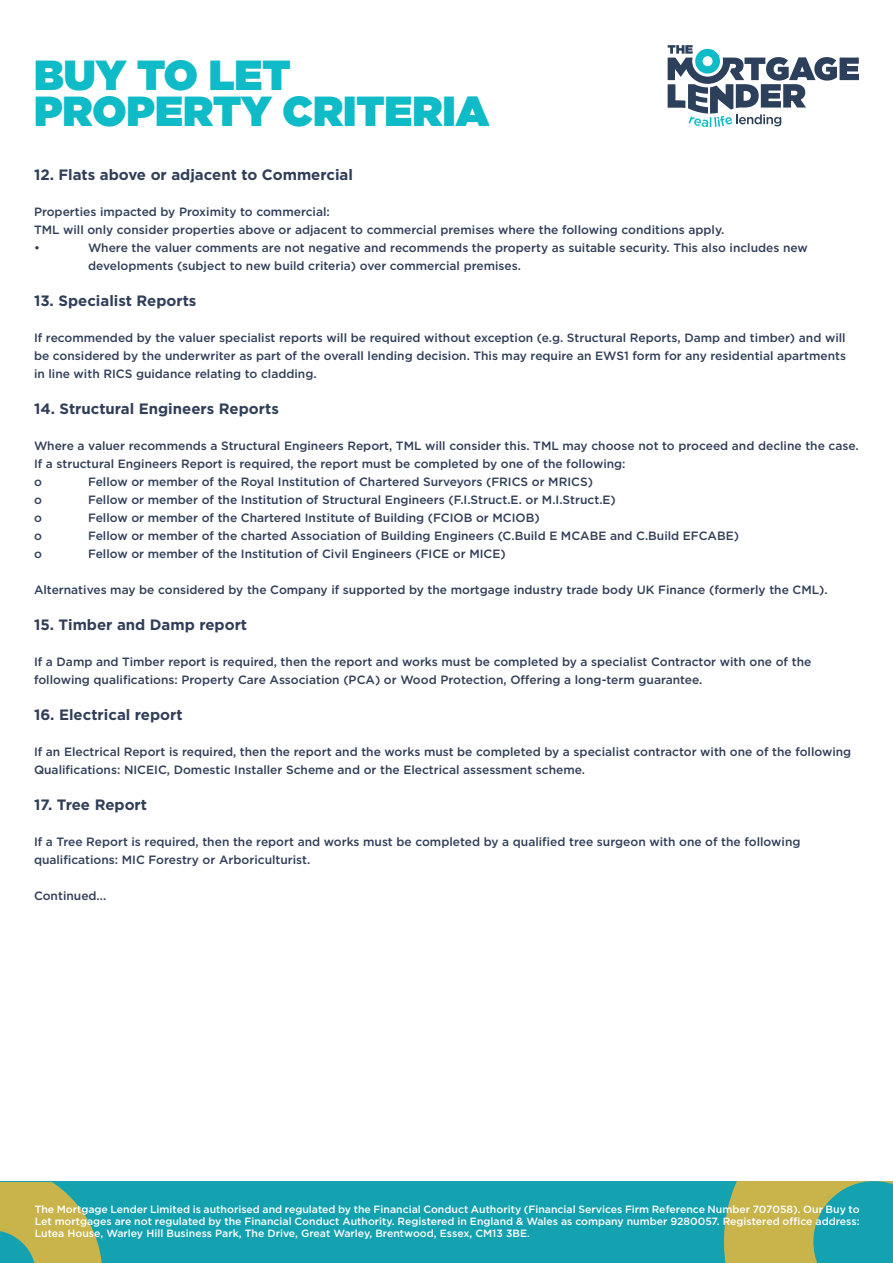
<style>
.page{position:relative;width:893px;height:1263px;background:#fff}
.page>*{position:absolute;margin:0;border:0;box-sizing:border-box;transform-origin:0 0}
.t1{font:900 42px "Gotham";color:#0fbbc6}
.t2{font:700 15px "Gotham";color:#303e58}
.t3{font:500 12px/18px "Gotham";color:#303e58}
.t4{font:500 10.5px/12px "Gotham";color:#fff;text-align:justify}
</style>
<div class="page">
<svg style="left:668px;top:45px;width:191px;height:82px"></svg>
<svg style="left:0;top:1182px;width:893px;height:81px;background:#36a59c"></svg>
<p class="t1" style="left:34px;top:45px;width:258px">BUY TO LET</p>
<p class="t1" style="left:34px;top:81px;width:457px">PROPERTY CRITERIA</p>
<p class="t2" style="left:34px;top:165px;width:320px">12. Flats above or adjacent to Commercial</p>
<p class="t3" style="left:34px;top:203px;width:297px">Properties impacted by Proximity to commercial:</p>
<p class="t3" style="left:34px;top:221px;width:692px">TML will only consider properties above or adjacent to commercial premises where the following conditions apply.</p>
<p class="t3" style="left:34px;top:239px;width:7px">•</p>
<p class="t3" style="left:88px;top:239px;width:721px">Where the valuer comments are not negative and recommends the property as suitable security. This also includes new developments (subject to new build criteria) over commercial premises.</p>
<p class="t2" style="left:34px;top:291px;width:164px">13. Specialist Reports</p>
<p class="t3" style="left:34px;top:329px;width:814px;text-align:justify">If recommended by the valuer specialist reports will be required without exception (e.g. Structural Reports, Damp and timber) and will be considered by the underwriter as part of the overall lending decision. This may require an EWS1 form for any residential apartments in line with RICS guidance relating to cladding.</p>
<p class="t2" style="left:34px;top:399px;width:246px">14. Structural Engineers Reports</p>
<p class="t3" style="left:34px;top:437px;width:826px">Where a valuer recommends a Structural Engineers Report, TML will consider this. TML may choose not to proceed and decline the case.<br>If a structural Engineers Report is required, the report must be completed by one of the following:</p>
<p class="t3" style="left:34px;top:473px;width:9px">o</p>
<p class="t3" style="left:88px;top:473px;width:506px">Fellow or member of the Royal Institution of Chartered Surveyors (FRICS or MRICS)</p>
<p class="t3" style="left:34px;top:491px;width:9px">o</p>
<p class="t3" style="left:88px;top:491px;width:529px">Fellow or member of the Institution of Structural Engineers (F.I.Struct.E. or M.I.Struct.E)</p>
<p class="t3" style="left:34px;top:509px;width:9px">o</p>
<p class="t3" style="left:88px;top:509px;width:453px">Fellow or member of the Chartered Institute of Building (FCIOB or MCIOB)</p>
<p class="t3" style="left:34px;top:527px;width:9px">o</p>
<p class="t3" style="left:88px;top:527px;width:652px">Fellow or member of the charted Association of Building Engineers (C.Build E MCABE and C.Build EFCABE)</p>
<p class="t3" style="left:34px;top:545px;width:9px">o</p>
<p class="t3" style="left:88px;top:545px;width:419px">Fellow or member of the Institution of Civil Engineers (FICE or MICE)</p>
<p class="t3" style="left:34px;top:581px;width:795px">Alternatives may be considered by the Company if supported by the mortgage industry trade body UK Finance (formerly the CML).</p>
<p class="t2" style="left:34px;top:615px;width:215px">15. Timber and Damp report</p>
<p class="t3" style="left:34px;top:653px;width:779px">If a Damp and Timber report is required, then the report and works must be completed by a specialist Contractor with one of the following qualifications: Property Care Association (PCA) or Wood Protection, Offering a long-term guarantee.</p>
<p class="t2" style="left:34px;top:705px;width:150px">16. Electrical report</p>
<p class="t3" style="left:34px;top:743px;width:819px">If an Electrical Report is required, then the report and the works must be completed by a specialist contractor with one of the following<br>Qualifications: NICEIC, Domestic Installer Scheme and or the Electrical assessment scheme.</p>
<p class="t2" style="left:34px;top:795px;width:115px">17. Tree Report</p>
<p class="t3" style="left:34px;top:833px;width:768px">If a Tree Report is required, then the report and works must be completed by a qualified tree surgeon with one of the following qualifications: MIC Forestry or Arboriculturist.</p>
<p class="t3" style="left:34px;top:887px;width:74px">Continued...</p>
<p class="t4" style="left:35px;top:1203px;width:826px">The Mortgage Lender Limited is authorised and regulated by the Financial Conduct Authority (Financial Services Firm Reference Number 707058). Our Buy to Let mortgages are not regulated by the Financial Conduct Authority. Registered in England &amp; Wales as company number 9280057. Registered office address:<br>Lutea House, Warley Hill Business Park, The Drive, Great Warley, Brentwood, Essex, CM13 3BE.</p>
</div>
